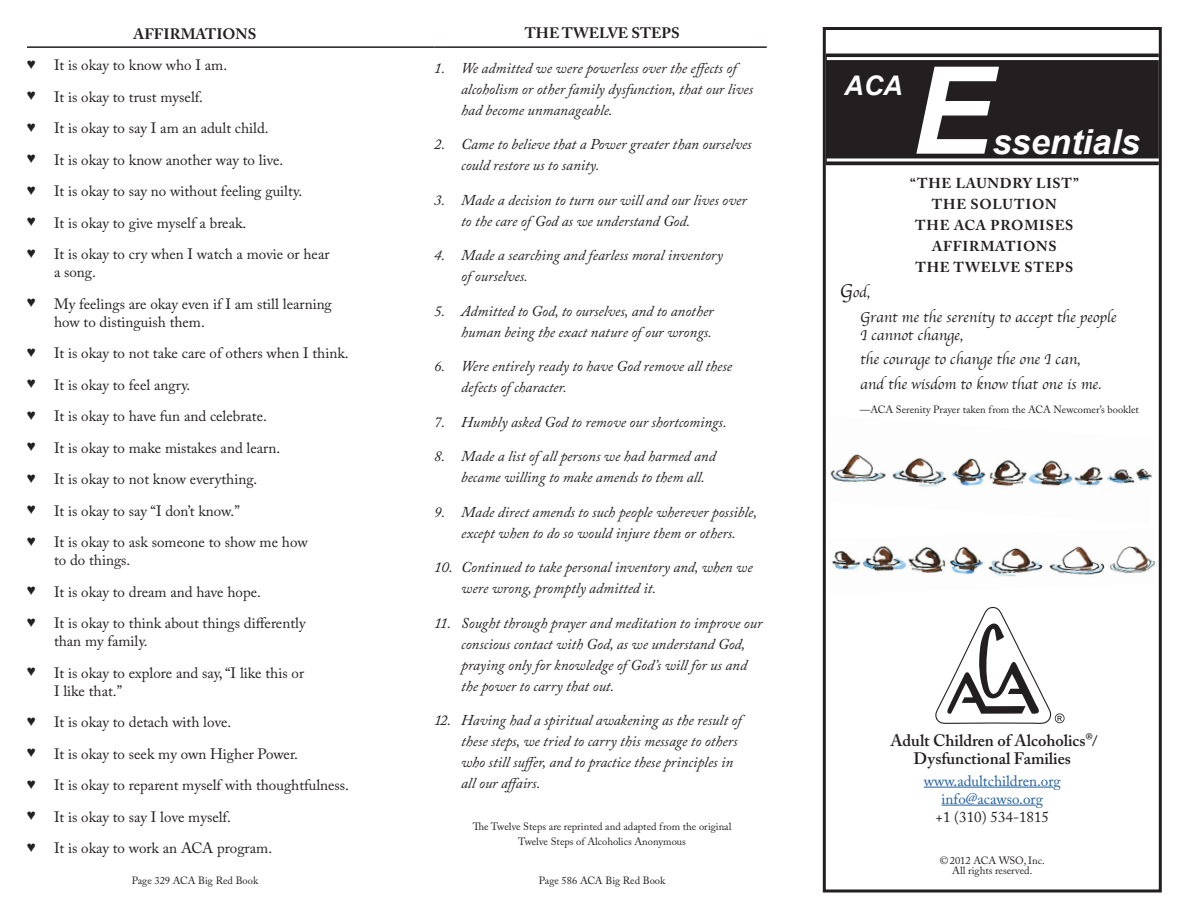
<style>
.page{position:relative;width:1188px;height:918px;background:#fff}
.page>*{position:absolute;margin:0;border:0;box-sizing:border-box;transform-origin:0 0}
.t1{font:italic 700 121.5px "Arial";color:#fff}
.t2{font:italic 700 34.5px "Arial";color:#fff}
.t3{font:italic 700 27px "Arial";color:#fff}
.t4{font:600 16.5px/18px "Adobe Caslon Pro";color:#231f20;text-align:center}
.t5{font:italic 15px/21px "Adobe Caslon Pro";color:#231f20}
.t6{font:15px/31.5px "Adobe Caslon Pro";color:#231f20}
.t7{font:15px/24.5px "Apple Chancery";color:#231f20}
.t8{font:15px/18px "Adobe Caslon Pro";color:#215e9e;text-align:center}
.t9{font:700 15px "Adobe Caslon Pro";color:#231f20}
.t10{font:700 14.25px/21px "Adobe Caslon Pro";letter-spacing:.05em;color:#231f20;text-align:center}
.t11{font:10.5px/15px "Adobe Caslon Pro";color:#231f20;text-align:center}
.s1{font-weight:700}
.s2{font-size:19.5px}
.s3{font-size:15px}
</style>
<div class="page">
<div style="left:824px;top:52px;width:336px;height:115px;background:#231f20"></div>
<div style="left:823px;top:51px;width:339px;height:117px;border:3px solid #fff"></div>
<svg style="left:935px;top:607px;width:130px;height:117px"></svg>
<hr style="left:27px;top:46px;width:407px;height:2px;background:#231f20">
<hr style="left:434px;top:46px;width:333px;height:2px;background:#231f20">
<img style="left:830px;top:454px;width:322px;height:33px">
<hr style="left:924px;top:787px;width:129px;height:1px;background:#215e9e">
<hr style="left:942px;top:805px;width:94px;height:1px;background:#215e9e">
<hr style="left:827px;top:57px;width:335px;height:3px;background:#fff">
<hr style="left:827px;top:158px;width:332px;height:3px;background:#fff">
<div style="left:823px;top:27px;width:339px;height:865px;border:3px solid #231f20"></div>
<img style="left:831px;top:545px;width:324px;height:32px">
<p class="t6" style="left:27px;top:18px;width:304px;text-indent:107px"><span class="s1">AFFIRMATIONS<br></span>♥ It is okay to know who I am.<br>♥ It is okay to trust myself.<br>♥ It is okay to say I am an adult child.<br>♥ It is okay to know another way to live.<br>♥ It is okay to say no without feeling guilty.<br>♥ It is okay to give myself a break.<br>♥ It is okay to cry when I watch a movie or hear</p>
<p class="t6" style="left:27px;top:256px;width:306px;text-indent:27px">a song.<br>♥ My feelings are okay even if I am still learning</p>
<p class="t6" style="left:27px;top:306px;width:323px;text-indent:27px">how to distinguish them.<br>♥ It is okay to not take care of others when I think. ♥ It is okay to feel angry.<br>♥ It is okay to have fun and celebrate.<br>♥ It is okay to make mistakes and learn.<br>♥ It is okay to not know everything.<br>♥ It is okay to say “I don’t know.”<br>♥ It is okay to ask someone to show me how</p>
<p class="t6" style="left:27px;top:544px;width:280px;text-indent:27px">to do things.<br>♥ It is okay to dream and have hope.<br>♥ It is okay to think about things differently</p>
<p class="t6" style="left:27px;top:625px;width:279px;text-indent:27px">than my family.<br>♥ It is okay to explore and say, “I like this or</p>
<p class="t6" style="left:27px;top:675px;width:324px;text-indent:27px">I like that.”<br>♥ It is okay to detach with love.<br>♥ It is okay to seek my own Higher Power.<br>♥ It is okay to reparent myself with thoughtfulness. ♥ It is okay to say I love myself.<br>♥ It is okay to work an ACA program.</p>
<p class="t9" style="left:525px;top:24px;width:156px">THE TWELVE STEPS</p>
<p class="t5" style="left:461px;top:57px;width:293px;text-indent:-27px">1. We admitted we were powerless over the effects of alcoholism or other family dysfunction, that our lives had become unmanageable.</p>
<p class="t5" style="left:461px;top:133px;width:292px;text-indent:-27px">2. Came to believe that a Power greater than ourselves could restore us to sanity.</p>
<p class="t5" style="left:461px;top:189px;width:287px;text-indent:-27px">3. Made a decision to turn our will and our lives over to the care of God as we understand God.</p>
<p class="t5" style="left:461px;top:244px;width:263px;text-indent:-27px">4. Made a searching and fearless moral inventory of ourselves.</p>
<p class="t5" style="left:434px;top:300px;width:281px;text-align:right">5. Admitted to God, to ourselves, and to another human being the exact nature of our wrongs.</p>
<p class="t5" style="left:461px;top:355px;width:272px;text-indent:-27px">6. Were entirely ready to have God remove all these defects of character.</p>
<p class="t5" style="left:434px;top:411px;width:294px">7. Humbly asked God to remove our shortcomings.</p>
<p class="t5" style="left:461px;top:445px;width:256px;text-indent:-27px">8. Made a list of all persons we had harmed and became willing to make amends to them all.</p>
<p class="t5" style="left:434px;top:501px;width:324px;text-align:center">9. Made direct amends to such people wherever possible, except when to do so would injure them or others.</p>
<p class="t5" style="left:461px;top:556px;width:293px;text-indent:-27px">10. Continued to take personal inventory and, when we were wrong, promptly admitted it.</p>
<p class="t5" style="left:461px;top:612px;width:303px;text-indent:-27px">11. Sought through prayer and meditation to improve our conscious contact with God, as we understand God, praying only for knowledge of God’s will for us and the power to carry that out.</p>
<p class="t5" style="left:461px;top:709px;width:282px;text-indent:-27px">12. Having had a spiritual awakening as the result of these steps, we tried to carry this message to others who still suffer, and to practice these principles in all our affairs.</p>
<p class="t11" style="left:473px;top:819px;width:260px">The Twelve Steps are reprinted and adapted from the original<br>Twelve Steps of Alcoholics Anonymous</p>
<p class="t11" style="left:132px;top:873px;width:128px">Page 329 ACA Big Red Book</p>
<p class="t11" style="left:539px;top:873px;width:128px">Page 586 ACA Big Red Book</p>
<h3 class="t3" style="left:844px;top:68px;width:60px">ACA</h3>
<h1 class="t1" style="left:911px;top:32px;width:83px">E</h1>
<h2 class="t2" style="left:992px;top:119px;width:149px">ssentials</h2>
<p class="t10" style="left:910px;top:172px;width:170px">“THE LAUNDRY LIST”<br>THE SOLUTION<br>THE ACA PROMISES<br>AFFIRMATIONS<br>THE TWELVE STEPS</p>
<p class="t7" style="left:860px;top:280px;width:258px;text-indent:-20px"><span class="s2">G</span>od,<br>Grant me the serenity to accept the people</p>
<p class="t7" style="left:860px;top:323px;width:243px">I cannot change,<br>the courage to change the one I can, and the wisdom to know that one is me.</p>
<p class="t11" style="left:860px;top:401px;width:281px">—ACA Serenity Prayer taken from the ACA Newcomer’s booklet</p>
<p class="t4" style="left:890px;top:731px;width:209px">Adult Children of Alcoholics<sup>®</sup><span class="s3">/<br></span>Dysfunctional Families</p>
<p class="t8" style="left:924px;top:771px;width:138px">www.adultchildren.org info@acawso.org</p>
<p class="t6" style="left:936px;top:801px;width:115px">+1 (310) 534-1815</p>
<p class="t11" style="left:940px;top:855px;width:106px;line-height:10.5px">©2012 ACA WSO, Inc.<br>All rights reserved.</p>
</div>
